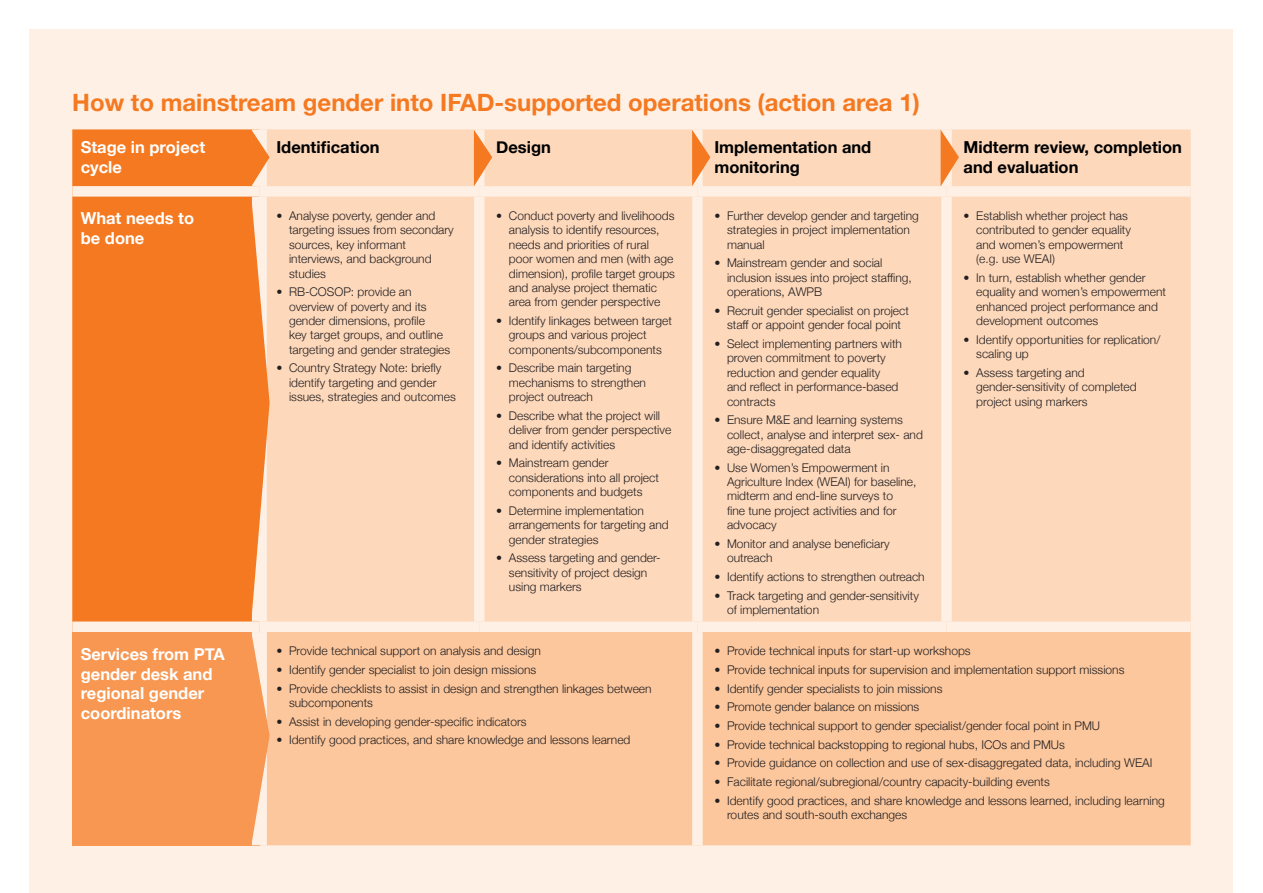
<style>
.page{position:relative;width:1263px;height:893px;background:#fff}
.page>*{position:absolute;margin:0;border:0;box-sizing:border-box;transform-origin:0 0}
.t1{font:700 24px "Helvetica Neue LT Std";color:#f47921}
.t2{font:700 16.5px/19.8px "Helvetica Neue";color:#fff}
.t3{font:700 16.5px/19.8px "Helvetica Neue";color:#000}
.t4{font:300 12px/14.4px "Helvetica Neue";color:#231f20}
</style>
<div class="page">
<div style="left:30px;top:30px;width:1203px;height:863px;background:#fef0e4"></div>
<div style="left:72px;top:129px;width:180px;height:492px;background:#f47921"></div>
<div style="left:267px;top:129px;width:924px;height:492px;background:#fdd8bb"></div>
<div style="left:72px;top:627px;width:187px;height:218px;background:#f79752"></div>
<div style="left:270px;top:632px;width:921px;height:213px;background:#fcc79d"></div>
<div style="left:474px;top:129px;width:10px;height:57px;background:#fde9d9"></div>
<div style="left:692px;top:129px;width:11px;height:57px;background:#fde9d9"></div>
<div style="left:941px;top:129px;width:11px;height:57px;background:#fde9d9"></div>
<div style="left:259px;top:186px;width:220px;height:11px;background:#fef0e4"></div>
<div style="left:479px;top:186px;width:218px;height:11px;background:#fef0e4"></div>
<div style="left:474px;top:197px;width:10px;height:424px;background:#fef0e4"></div>
<div style="left:697px;top:186px;width:249px;height:11px;background:#fef0e4"></div>
<div style="left:692px;top:197px;width:11px;height:424px;background:#fef0e4"></div>
<div style="left:946px;top:186px;width:245px;height:11px;background:#fef0e4"></div>
<div style="left:941px;top:197px;width:11px;height:424px;background:#fef0e4"></div>
<div style="left:692px;top:632px;width:11px;height:213px;background:#fef0e4"></div>
<svg style="left:252px;top:129px;width:15px;height:1px"></svg>
<div style="left:72px;top:186px;width:187px;height:11px;background:#fef0e4"></div>
<div style="left:72px;top:621px;width:187px;height:11px;background:#fef0e4"></div>
<svg style="left:251px;top:130px;width:19px;height:56px"></svg>
<svg style="left:251px;top:632px;width:19px;height:213px"></svg>
<svg style="left:251px;top:197px;width:19px;height:424px"></svg>
<svg style="left:474px;top:130px;width:18px;height:56px"></svg>
<svg style="left:692px;top:130px;width:18px;height:56px"></svg>
<svg style="left:941px;top:130px;width:18px;height:56px"></svg>
<p class="t1" style="left:72px;top:87px;width:849px">How to mainstream gender into IFAD-supported operations (action area 1)</p>
<p class="t2" style="left:81px;top:138px;width:126px">Stage in project cycle</p>
<p class="t3" style="left:276px;top:138px;width:105px">Identification</p>
<p class="t3" style="left:496px;top:138px;width:56px">Design</p>
<p class="t3" style="left:714px;top:138px;width:158px">Implementation and monitoring</p>
<p class="t3" style="left:963px;top:138px;width:220px">Midterm review, completion and evaluation</p>
<p class="t2" style="left:81px;top:209px;width:115px">What needs to be done</p>
<p class="t4" style="left:289px;top:208px;width:166px;text-indent:-13px">• Analyse poverty, gender and targeting issues from secondary sources, key informant interviews, and background studies</p>
<p class="t4" style="left:289px;top:284px;width:163px;text-indent:-13px">• RB-COSOP: provide an overview of poverty and its gender dimensions, profile<br>key target groups, and outline targeting and gender strategies</p>
<p class="t4" style="left:289px;top:360px;width:168px;text-indent:-13px">• Country Strategy Note: briefly identify targeting and gender issues, strategies and outcomes</p>
<p class="t4" style="left:509px;top:208px;width:168px;text-indent:-13px">• Conduct poverty and livelihoods analysis to identify resources, needs and priorities of rural poor women and men (with age dimension), profile target groups and analyse project thematic area from gender perspective</p>
<p class="t4" style="left:509px;top:313px;width:164px;text-indent:-13px">• Identify linkages between target groups and various project components/subcomponents</p>
<p class="t4" style="left:509px;top:360px;width:139px;text-indent:-13px">• Describe main targeting mechanisms to strengthen project outreach</p>
<p class="t4" style="left:509px;top:408px;width:164px;text-indent:-13px">• Describe what the project will deliver from gender perspective and identify activities</p>
<p class="t4" style="left:509px;top:455px;width:152px;text-indent:-13px">• Mainstream gender considerations into all project components and budgets</p>
<p class="t4" style="left:509px;top:502px;width:161px;text-indent:-13px">• Determine implementation arrangements for targeting and gender strategies</p>
<p class="t4" style="left:509px;top:550px;width:153px;text-indent:-13px">• Assess targeting and gender&shy;sensitivity of project design using markers</p>
<p class="t4" style="left:727px;top:208px;width:193px;text-indent:-13px">• Further develop gender and targeting strategies in project implementation manual</p>
<p class="t4" style="left:727px;top:255px;width:186px;text-indent:-13px">• Mainstream gender and social inclusion issues into project staffing, operations, AWPB</p>
<p class="t4" style="left:714px;top:303px;width:196px;text-align:center">• Recruit gender specialist on project staff or appoint gender focal point</p>
<p class="t4" style="left:727px;top:336px;width:176px;text-indent:-13px">• Select implementing partners with proven commitment to poverty reduction and gender equality and reflect in performance-based contracts</p>
<p class="t4" style="left:727px;top:412px;width:197px;text-indent:-13px">• Ensure M&amp;E and learning systems collect, analyse and interpret sex- and age-disaggregated data</p>
<p class="t4" style="left:727px;top:459px;width:191px;text-indent:-13px">• Use Women’s Empowerment in<br>Agriculture Index (WEAI) for baseline, midterm and end-line surveys to<br>fine tune project activities and for advocacy</p>
<p class="t4" style="left:727px;top:536px;width:164px;text-indent:-13px">• Monitor and analyse beneficiary outreach</p>
<p class="t4" style="left:714px;top:569px;width:212px">• Identify actions to strengthen outreach</p>
<p class="t4" style="left:727px;top:587px;width:193px;text-indent:-13px">• Track targeting and gender-sensitivity of implementation</p>
<p class="t4" style="left:976px;top:208px;width:156px;text-indent:-13px">• Establish whether project has contributed to gender equality and women’s empowerment (e.g. use WEAI)</p>
<p class="t4" style="left:976px;top:269px;width:191px;text-indent:-13px">• In turn, establish whether gender equality and women’s empowerment enhanced project performance and development outcomes</p>
<p class="t4" style="left:976px;top:331px;width:186px;text-indent:-13px">• Identify opportunities for replication/ scaling up</p>
<p class="t4" style="left:976px;top:364px;width:162px;text-indent:-13px">• Assess targeting and gender-sensitivity of completed project using markers</p>
<p class="t2" style="left:81px;top:644px;width:145px">Services from PTA gender desk and regional gender coordinators</p>
<p class="t4" style="left:276px;top:643px;width:266px">• Provide technical support on analysis and design</p>
<p class="t4" style="left:276px;top:662px;width:261px">• Identify gender specialist to join design missions</p>
<p class="t4" style="left:289px;top:680px;width:364px;text-indent:-13px">• Provide checklists to assist in design and strengthen linkages between subcomponents</p>
<p class="t4" style="left:276px;top:713px;width:252px">• Assist in developing gender-specific indicators</p>
<p class="t4" style="left:276px;top:732px;width:356px">• Identify good practices, and share knowledge and lessons learned</p>
<p class="t4" style="left:714px;top:643px;width:258px">• Provide technical inputs for start-up workshops</p>
<p class="t4" style="left:714px;top:662px;width:412px">• Provide technical inputs for supervision and implementation support missions</p>
<p class="t4" style="left:714px;top:680px;width:230px">• Identify gender specialists to join missions</p>
<p class="t4" style="left:714px;top:699px;width:206px">• Promote gender balance on missions</p>
<p class="t4" style="left:714px;top:718px;width:387px">• Provide technical support to gender specialist/gender focal point in PMU</p>
<p class="t4" style="left:714px;top:736px;width:352px">• Provide technical backstopping to regional hubs, ICOs and PMUs</p>
<p class="t4" style="left:714px;top:755px;width:439px">• Provide guidance on collection and use of sex-disaggregated data, including WEAI</p>
<p class="t4" style="left:714px;top:774px;width:337px">• Facilitate regional/subregional/country capacity-building events</p>
<p class="t4" style="left:727px;top:792px;width:439px;text-indent:-13px">• Identify good practices, and share knowledge and lessons learned, including learning routes and south-south exchanges</p>
</div>
